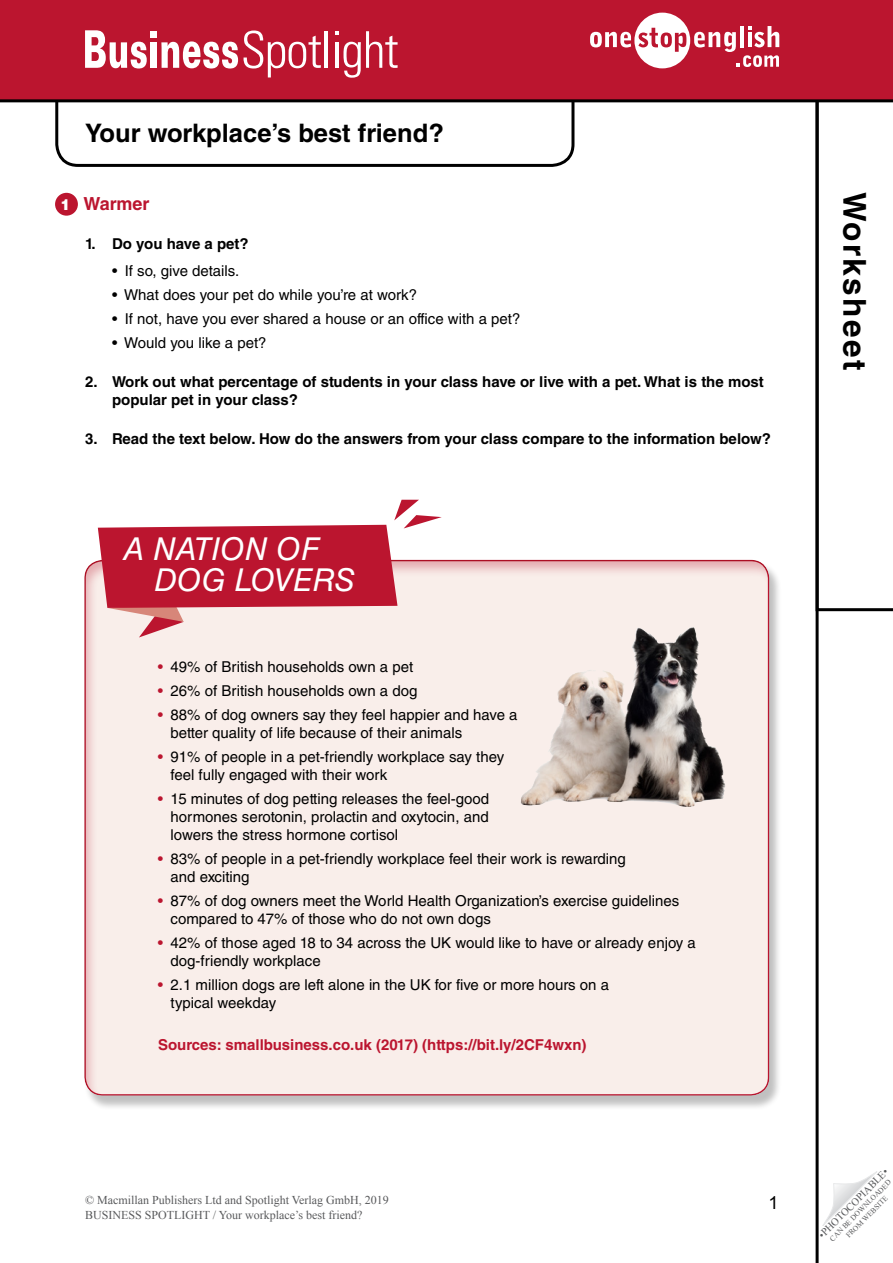
<style>
.page{position:relative;width:893px;height:1263px;background:#fff}
.page>*{position:absolute;margin:0;border:0;box-sizing:border-box;transform-origin:0 0}
.WS_-_Body_text{font:italic 31.5px "Helvetica LT Std";color:#fff}
.t1{font:700 31.5px "Helvetica LT Std";letter-spacing:.08em;color:#000}
.TN_-_Lesson_title{font:700 25.5px "Helvetica LT Std";color:#000}
.TN_-_Red_titles{font:700 18px "Helvetica LT Std";color:#bb152f}
.Article_-_Folio{font:18px "Arial";color:#000}
.WS_-_Body_text-2{font:15px/18px "Helvetica LT Std";color:#000}
.t2{font:700 15px/18px "Helvetica LT Std";color:#000}
.WS_-_Rubric{font:700 15px "Helvetica LT Std";color:#bb152f}
.t3{font:900 15px "Helvetica LT Std";color:#fff}
.t4{font:12px/14.4px "Times New Roman";color:#58595b}
.t5{font:10.5px "Times New Roman";color:#58595b}
.t6{font:7.5px/9px "Times New Roman";color:#58595b;text-align:center}
.s1{color:#bb152f}
</style>
<div class="page">
<svg style="left:822px;top:1171px;width:55px;height:55px"></svg>
<svg style="left:819px;top:102px;width:74px;height:509px"></svg>
<hr style="left:816px;top:99px;width:3px;height:1164px;background:#000">
<svg style="left:55px;top:102px;width:519px;height:65px"></svg>
<div style="left:0;top:0;width:893px;height:101px;background:#bb152f"></div>
<hr style="left:0;top:99px;width:893px;height:3px;background:#000">
<svg style="left:590px;top:13px;width:189px;height:55px"></svg>
<svg style="left:85px;top:30px;width:62px;height:39px"></svg>
<div style="left:150px;top:31px;width:7px;height:7px;background:#fff"></div>
<div style="left:151px;top:42px;width:6px;height:26px;background:#fff"></div>
<svg style="left:161px;top:31px;width:160px;height:46px"></svg>
<hr style="left:325px;top:31px;width:3px;height:37px;background:#fff">
<svg style="left:335px;top:31px;width:63px;height:47px"></svg>
<div style="left:84px;top:562px;width:698px;height:548px;background:#000;opacity:.25"></div>
<div style="left:83px;top:557px;width:687px;height:540px;background:#bb152f;opacity:.31"></div>
<div style="left:55px;top:193px;width:23px;height:23px;background:#bb152f;border-radius:50%"></div>
<svg style="left:98px;top:500px;width:344px;height:137px"></svg>
<img style="left:602px;top:627px;width:91px;height:89px">
<p class="TN_-_Lesson_title" style="left:85px;top:118px;width:360px">Your workplace’s best friend?</p>
<p class="t3" style="left:61px;top:194px;width:12px">1</p>
<p class="TN_-_Red_titles" style="left:84px;top:193px;width:68px">Warmer</p>
<p class="t2" style="left:85px;top:234px;width:165px">1. Do you have a pet?</p>
<p class="WS_-_Body_text-2" style="left:112px;top:262px;width:129px">• If so, give details.</p>
<p class="WS_-_Body_text-2" style="left:112px;top:286px;width:307px">• What does your pet do while you’re at work?</p>
<p class="WS_-_Body_text-2" style="left:112px;top:310px;width:410px">• If not, have you ever shared a house or an office with a pet?</p>
<p class="WS_-_Body_text-2" style="left:112px;top:334px;width:156px">• Would you like a pet?</p>
<p class="t2" style="left:112px;top:372px;width:653px;text-indent:-27px">2. Work out what percentage of students in your class have or live with a pet. What is the most popular pet in your class?</p>
<p class="t2" style="left:85px;top:429px;width:687px">3. Read the text below. How do the answers from your class compare to the information below?</p>
<p class="WS_-_Body_text" style="left:123px;top:530px;width:198px">A NATION OF</p>
<p class="WS_-_Body_text" style="left:154px;top:562px;width:203px">DOG LOVERS</p>
<p class="WS_-_Body_text-2" style="left:158px;top:658px;width:257px"><span class="s1">•</span> 49% of British households own a pet</p>
<p class="WS_-_Body_text-2" style="left:158px;top:682px;width:261px"><span class="s1">•</span> 26% of British households own a dog</p>
<p class="WS_-_Body_text-2" style="left:171px;top:706px;width:348px;text-indent:-13px"><span class="s1">•</span> 88% of dog owners say they feel happier and have a better quality of life because of their animals</p>
<p class="WS_-_Body_text-2" style="left:171px;top:748px;width:335px;text-indent:-13px"><span class="s1">•</span> 91% of people in a pet-friendly workplace say they feel fully engaged with their work</p>
<p class="WS_-_Body_text-2" style="left:171px;top:790px;width:320px;text-align:justify;text-indent:-13px"><span class="s1">•</span> 15 minutes of dog petting releases the feel-good hormones serotonin, prolactin and oxytocin, and lowers the stress hormone cortisol</p>
<p class="WS_-_Body_text-2" style="left:171px;top:850px;width:457px;text-indent:-13px"><span class="s1">•</span> 83% of people in a pet-friendly workplace feel their work is rewarding and exciting</p>
<p class="WS_-_Body_text-2" style="left:171px;top:892px;width:510px;text-indent:-13px"><span class="s1">•</span> 87% of dog owners meet the World Health Organization’s exercise guidelines compared to 47% of those who do not own dogs</p>
<p class="WS_-_Body_text-2" style="left:171px;top:934px;width:527px;text-indent:-13px"><span class="s1">•</span> 42% of those aged 18 to 34 across the UK would like to have or already enjoy a dog-friendly workplace</p>
<p class="WS_-_Body_text-2" style="left:171px;top:976px;width:440px;text-indent:-13px"><span class="s1">•</span> 2.1 million dogs are left alone in the UK for five or more hours on a typical weekday</p>
<p class="WS_-_Rubric" style="left:158px;top:1035px;width:430px">Sources: smallbusiness.co.uk (2017) (https://bit.ly/2CF4wxn)</p>
<h1 class="t1" style="left:874px;top:192px;width:180px;rotate:90deg">Worksheet</h1>
<p class="t4" style="left:85px;top:1193px;width:305px">© Macmillan Publishers Ltd and Spotlight Verlag GmbH, 2019<br>BUSINESS SPOTLIGHT / Your workplace’s best friend?</p>
<p class="Article_-_Folio" style="left:769px;top:1191px;width:12px">1</p>
<p class="t5" style="left:815px;top:1231px;width:95px;rotate:-45deg">•PHOTOCOPIABLE•</p>
<p class="t6" style="left:828px;top:1236px;width:85px;rotate:-45deg">CAN BE DOWNLOADED<br>FROM WEBSITE</p>
</div>
